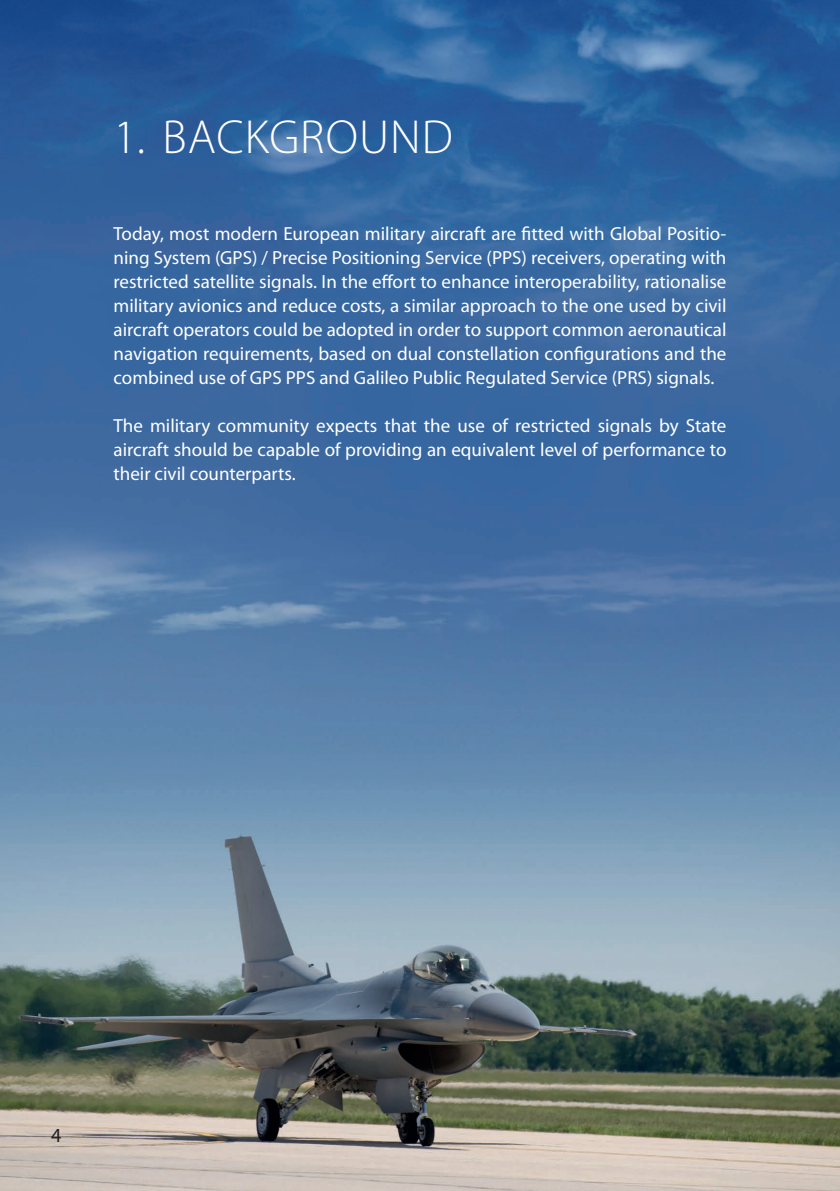
<style>
.page{position:relative;width:840px;height:1191px;background:#fff}
.page>*{position:absolute;margin:0;border:0;box-sizing:border-box;transform-origin:0 0}
.t1{font:300 48px "Myriad Pro";letter-spacing:.02em;color:#fff}
.t2{font:20px "Myriad Pro";color:#231f20}
.t3{font:19px/24px "Myriad Pro";color:#fff;text-align:justify}
</style>
<div class="page">
<img style="left:0;top:0;width:839px;height:1191px">
<p class="t1" style="left:113px;top:111px;width:341px">1. BACKGROUND</p>
<p class="t3" style="left:113px;top:222px;width:614px">Today, most modern European military aircraft are fitted with Global Positio&shy;ning System (GPS) / Precise Positioning Service (PPS) receivers, operating with restricted satellite signals. In the effort to enhance interoperability, rationalise military avionics and reduce costs, a similar approach to the one used by civil aircraft operators could be adopted in order to support common aeronautical navigation requirements, based on dual constellation configurations and the combined use of GPS PPS and Galileo Public Regulated Service (PRS) signals.</p>
<p class="t3" style="left:113px;top:414px;width:614px">The military community expects that the use of restricted signals by State aircraft should be capable of providing an equivalent level of performance to their civil counterparts.</p>
<p class="t2" style="left:51px;top:1124px;width:12px">4</p>
</div>
